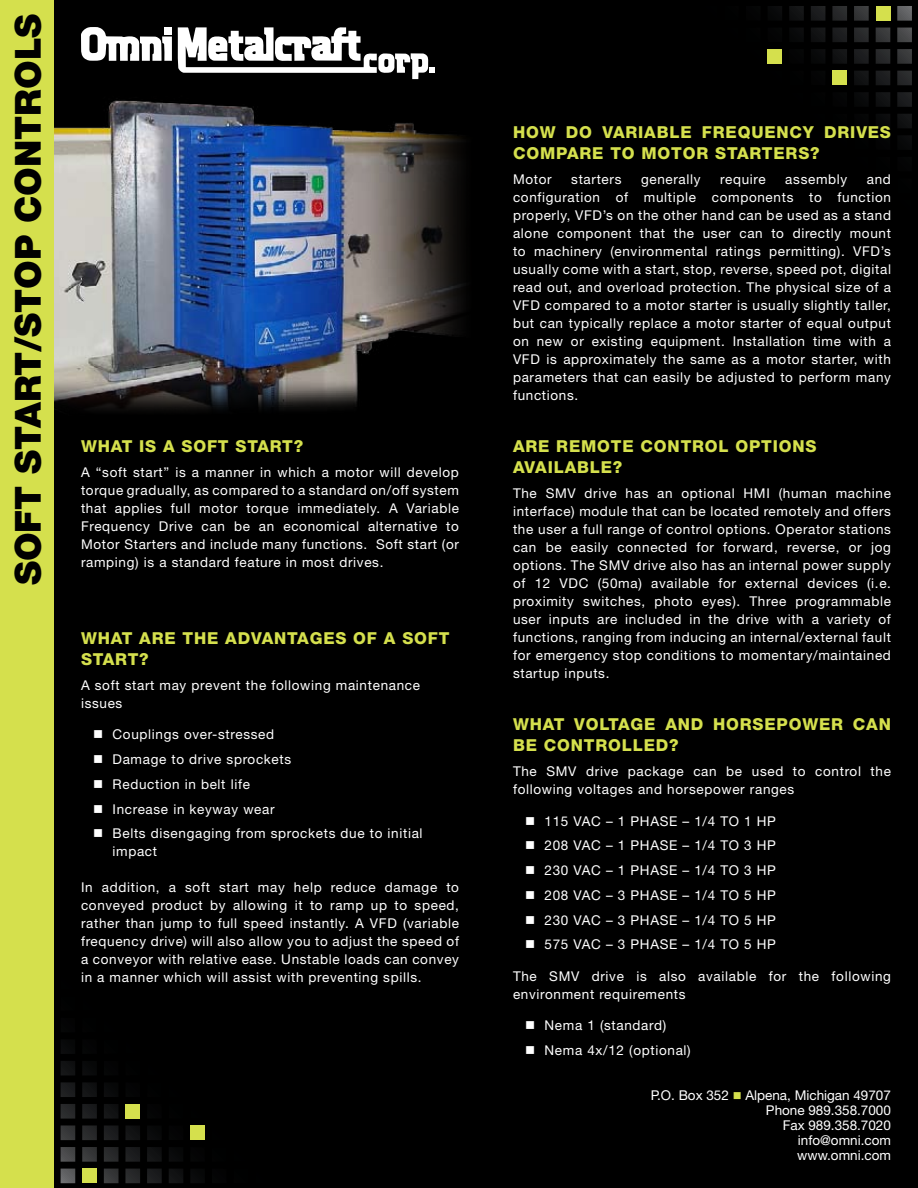
<style>
.page{position:relative;width:918px;height:1188px;background:#000}
.page>*{position:absolute;margin:0;border:0;box-sizing:border-box;transform-origin:0 0}
.t1{font:900 36px "Helvetica Neue";color:#000}
.t2{font:800 16.5px/21px "Helvetica Neue";letter-spacing:.05em;color:#d5e04d}
.t3{font:13.5px/18px "Helvetica Neue";letter-spacing:.05em;color:#fff;text-align:justify}
.t4{font:13.5px/15px "Helvetica Neue";color:#fff;text-align:right}
.s1{color:#d5e04d}
</style>
<div class="page">
<svg style="left:770px;top:6px;width:142px;height:141px"></svg>
<svg style="left:874px;top:6px;width:18px;height:15px"></svg>
<div style="left:876px;top:6px;width:14px;height:15px;background:#d5e04d"></div>
<svg style="left:767px;top:48px;width:17px;height:17px"></svg>
<div style="left:768px;top:49px;width:14px;height:15px;background:#d5e04d"></div>
<svg style="left:830px;top:69px;width:19px;height:17px"></svg>
<div style="left:832px;top:71px;width:15px;height:14px;background:#d5e04d"></div>
<svg style="left:81px;top:27px;width:348px;height:35px"></svg>
<img style="left:54px;top:62px;width:412px;height:349px">
<div style="left:0;top:0;width:54px;height:1188px;background:#d5e04d"></div>
<svg style="left:61px;top:1041px;width:142px;height:142px"></svg>
<div style="left:81px;top:1168px;width:18px;height:16px;background:#000"></div>
<div style="left:82px;top:1169px;width:15px;height:14px;background:#d5e04d"></div>
<div style="left:189px;top:1125px;width:18px;height:16px;background:#000"></div>
<div style="left:190px;top:1126px;width:15px;height:14px;background:#d5e04d"></div>
<svg style="left:124px;top:1103px;width:18px;height:17px"></svg>
<div style="left:126px;top:1104px;width:14px;height:15px;background:#d5e04d"></div>
<h1 class="t1" style="left:7px;top:585px;width:573px;rotate:-90deg">SOFT START/STOP CONTROLS</h1>
<p class="t2" style="left:81px;top:436px;width:224px">WHAT IS A SOFT START?</p>
<p class="t3" style="left:81px;top:463px;width:380px">A “soft start” is a manner in which a motor will develop torque gradually, as compared to a standard on/off system that applies full motor torque immediately. A Variable Frequency Drive can be an economical alternative to Motor Starters and include many functions. Soft start (or ramping) is a standard feature in most drives.</p>
<p class="t2" style="left:81px;top:628px;width:370px">WHAT ARE THE ADVANTAGES OF A SOFT<br>START?</p>
<p class="t3" style="left:81px;top:676px;width:341px">A soft start may prevent the following maintenance issues</p>
<p class="t3" style="left:93px;top:725px;width:183px">■ Couplings over-stressed</p>
<p class="t3" style="left:93px;top:750px;width:200px">■ Damage to drive sprockets</p>
<p class="t3" style="left:93px;top:775px;width:158px">■ Reduction in belt life</p>
<p class="t3" style="left:93px;top:800px;width:183px">■ Increase in keyway wear</p>
<p class="t3" style="left:112px;top:824px;width:312px;text-indent:-19px">■ Belts disengaging from sprockets due to initial impact</p>
<p class="t3" style="left:81px;top:878px;width:380px">In addition, a soft start may help reduce damage to conveyed product by allowing it to ramp up to speed, rather than jump to full speed instantly. A VFD (variable frequency drive) will also allow you to adjust the speed of a conveyor with relative ease. Unstable loads can convey in a manner which will assist with preventing spills.</p>
<p class="t2" style="left:513px;top:122px;width:379px">HOW DO VARIABLE FREQUENCY DRIVES<br>COMPARE TO MOTOR STARTERS?</p>
<p class="t3" style="left:513px;top:170px;width:40px">Motor</p>
<p class="t3" style="left:571px;top:170px;width:52px">starters</p>
<p class="t3" style="left:641px;top:170px;width:61px">generally</p>
<p class="t3" style="left:720px;top:170px;width:47px">require</p>
<p class="t3" style="left:785px;top:170px;width:63px">assembly</p>
<p class="t3" style="left:513px;top:170px;width:380px;text-indent:354px">and configuration of multiple components to function properly, VFD’s on the other hand can be used as a stand alone component that the user can to directly mount to machinery (environmental ratings permitting). VFD’s usually come with a start, stop, reverse, speed pot, digital read out, and overload protection. The physical size of a VFD compared to a motor starter is usually slightly taller, but can typically replace a motor starter of equal output on new or existing equipment. Installation time with a VFD is approximately the same as a motor starter, with parameters that can easily be adjusted to perform many functions.</p>
<p class="t2" style="left:513px;top:436px;width:305px">ARE REMOTE CONTROL OPTIONS<br>AVAILABLE?</p>
<p class="t3" style="left:513px;top:484px;width:380px">The SMV drive has an optional HMI (human machine interface) module that can be located remotely and offers the user a full range of control options. Operator stations can be easily connected for forward, reverse, or jog options. The SMV drive also has an internal power supply of 12 VDC (50ma) available for external devices (i.e. proximity switches, photo eyes). Three programmable user inputs are included in the drive with a variety of functions, ranging from inducing an internal/external fault for emergency stop conditions to momentary/maintained startup inputs.</p>
<p class="t2" style="left:513px;top:714px;width:379px">WHAT VOLTAGE AND HORSEPOWER CAN<br>BE CONTROLLED?</p>
<p class="t3" style="left:513px;top:762px;width:380px">The SMV drive package can be used to control the following voltages and horsepower ranges</p>
<p class="t3" style="left:525px;top:812px;width:252px">■ 115 VAC – 1 PHASE – 1/4 TO 1 HP</p>
<p class="t3" style="left:525px;top:836px;width:252px">■ 208 VAC – 1 PHASE – 1/4 TO 3 HP</p>
<p class="t3" style="left:525px;top:861px;width:252px">■ 230 VAC – 1 PHASE – 1/4 TO 3 HP</p>
<p class="t3" style="left:525px;top:886px;width:252px">■ 208 VAC – 3 PHASE – 1/4 TO 5 HP</p>
<p class="t3" style="left:525px;top:911px;width:252px">■ 230 VAC – 3 PHASE – 1/4 TO 5 HP</p>
<p class="t3" style="left:525px;top:935px;width:252px">■ 575 VAC – 3 PHASE – 1/4 TO 5 HP</p>
<p class="t3" style="left:513px;top:967px;width:379px">The SMV drive is also available for the following environment requirements</p>
<p class="t3" style="left:525px;top:1016px;width:143px">■ Nema 1 (standard)</p>
<p class="t3" style="left:525px;top:1041px;width:167px">■ Nema 4x/12 (optional)</p>
<p class="t4" style="left:651px;top:1088px;width:242px">P.O. Box 352 <span class="s1">■</span> Alpena, Michigan 49707<br>Phone 989.358.7000<br>Fax 989.358.7020<br>info@omni.com<br>www.omni.com</p>
</div>
